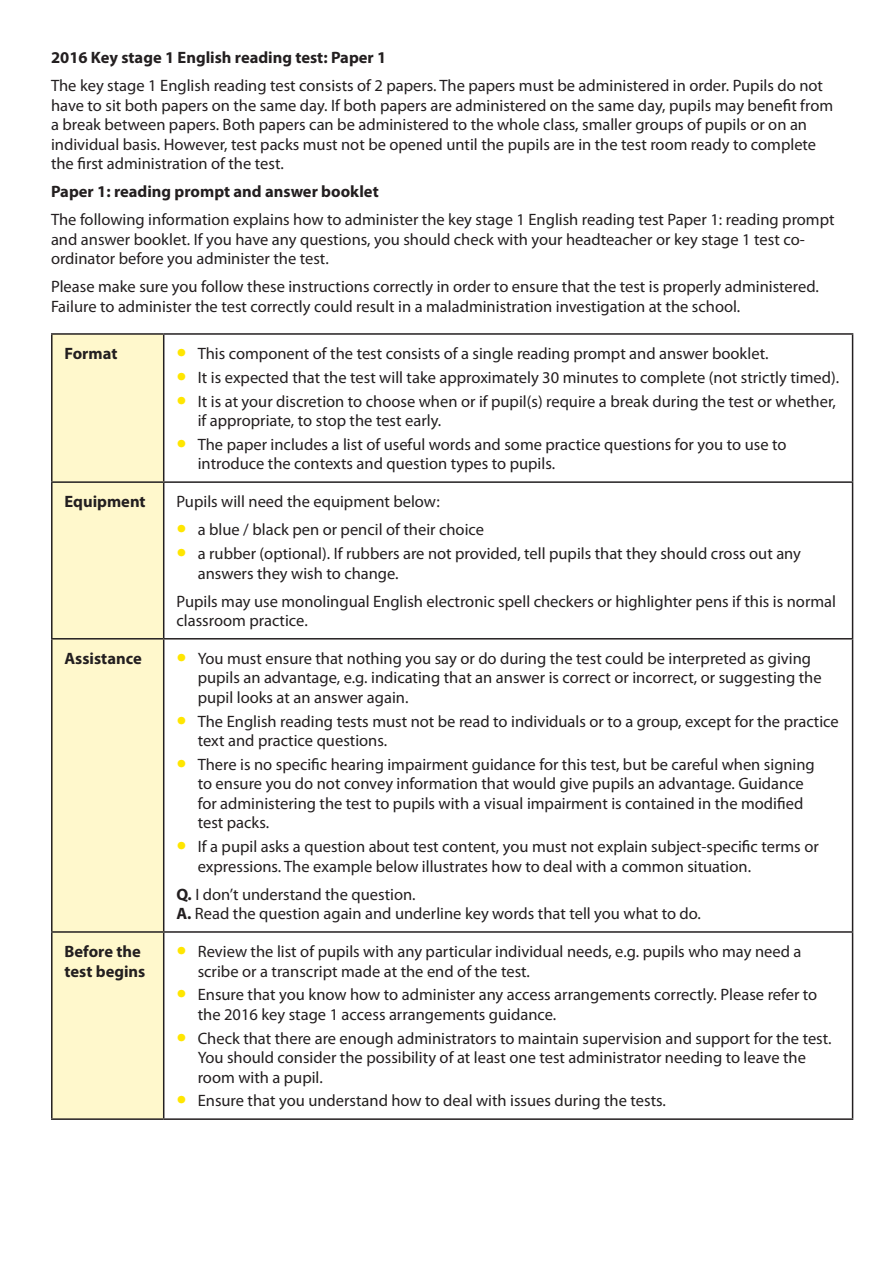
<style>
.page{position:relative;width:893px;height:1263px;background:#fff}
.page>*{position:absolute;margin:0;border:0;box-sizing:border-box;transform-origin:0 0}
.P__paragraph_text{font:16.5px/19.5px "Myriad Pro";color:#231f20}
.Table_body_LEFT{font:16.5px/19.5px "Myriad Pro";color:#231f20}
.P__paragraph_text-2{font:700 16.5px "Myriad Pro";color:#231f20}
.Table_body_LEFT-2{font:700 16.5px/19.5px "Myriad Pro";color:#231f20}
.s1{font-size:36px;color:#ffe600}
.s2{font-weight:700}
</style>
<div class="page">
<div style="left:53px;top:335px;width:110px;height:783px;background:#fff8cc"></div>
<hr style="left:51px;top:333px;width:113px;height:2px;background:#231f20">
<hr style="left:51px;top:335px;width:2px;height:146px;background:#231f20">
<hr style="left:164px;top:333px;width:689px;height:2px;background:#231f20">
<hr style="left:163px;top:335px;width:1px;height:146px;background:#231f20">
<hr style="left:852px;top:335px;width:1px;height:146px;background:#231f20">
<hr style="left:51px;top:481px;width:113px;height:2px;background:#231f20">
<hr style="left:51px;top:483px;width:2px;height:155px;background:#231f20">
<hr style="left:164px;top:481px;width:689px;height:2px;background:#231f20">
<hr style="left:163px;top:483px;width:1px;height:155px;background:#231f20">
<hr style="left:852px;top:483px;width:1px;height:155px;background:#231f20">
<hr style="left:51px;top:638px;width:113px;height:1px;background:#231f20">
<hr style="left:51px;top:639px;width:2px;height:292px;background:#231f20">
<hr style="left:164px;top:638px;width:689px;height:1px;background:#231f20">
<hr style="left:163px;top:639px;width:1px;height:292px;background:#231f20">
<hr style="left:852px;top:639px;width:1px;height:292px;background:#231f20">
<hr style="left:51px;top:931px;width:113px;height:2px;background:#231f20">
<hr style="left:51px;top:933px;width:2px;height:185px;background:#231f20">
<hr style="left:164px;top:931px;width:689px;height:2px;background:#231f20">
<hr style="left:163px;top:933px;width:1px;height:185px;background:#231f20">
<hr style="left:852px;top:933px;width:1px;height:185px;background:#231f20">
<hr style="left:51px;top:1118px;width:113px;height:2px;background:#231f20">
<hr style="left:164px;top:1118px;width:689px;height:2px;background:#231f20">
<p class="P__paragraph_text-2" style="left:51px;top:47px;width:337px">2016 Key stage 1 English reading test: Paper 1</p>
<p class="P__paragraph_text" style="left:51px;top:76px;width:784px">The key stage 1 English reading test consists of 2 papers. The papers must be administered in order. Pupils do not have to sit both papers on the same day. If both papers are administered on the same day, pupils may benefit from a break between papers. Both papers can be administered to the whole class, smaller groups of pupils or on an individual basis. However, test packs must not be opened until the pupils are in the test room ready to complete the first administration of the test.</p>
<p class="P__paragraph_text-2" style="left:51px;top:181px;width:329px">Paper 1: reading prompt and answer booklet</p>
<p class="P__paragraph_text" style="left:51px;top:210px;width:785px">The following information explains how to administer the key stage 1 English reading test Paper 1: reading prompt and answer booklet. If you have any questions, you should check with your headteacher or key stage 1 test co&shy;ordinator before you administer the test.</p>
<p class="P__paragraph_text" style="left:51px;top:277px;width:769px">Please make sure you follow these instructions correctly in order to ensure that the test is properly administered.<br>Failure to administer the test correctly could result in a maladministration investigation at the school.</p>
<p class="Table_body_LEFT-2" style="left:65px;top:343px;width:54px">Format</p>
<p class="P__paragraph_text" style="left:176px;top:344px;width:593px"><span class="s1">•</span> This component of the test consists of a single reading prompt and answer booklet.</p>
<p class="P__paragraph_text" style="left:176px;top:367px;width:664px"><span class="s1">•</span> It is expected that the test will take approximately 30 minutes to complete (not strictly timed).</p>
<p class="P__paragraph_text" style="left:198px;top:391px;width:640px;text-indent:-21px"><span class="s1">•</span> It is at your discretion to choose when or if pupil(s) require a break during the test or whether, if appropriate, to stop the test early.</p>
<p class="P__paragraph_text" style="left:198px;top:434px;width:590px;text-indent:-21px"><span class="s1">•</span> The paper includes a list of useful words and some practice questions for you to use to introduce the contexts and question types to pupils.</p>
<p class="Table_body_LEFT-2" style="left:65px;top:491px;width:83px">Equipment</p>
<p class="Table_body_LEFT" style="left:176px;top:492px;width:265px">Pupils will need the equipment below:</p>
<p class="P__paragraph_text" style="left:176px;top:520px;width:309px"><span class="s1">•</span> a blue / black pen or pencil of their choice</p>
<p class="P__paragraph_text" style="left:198px;top:543px;width:605px;text-indent:-21px"><span class="s1">•</span> a rubber (optional). If rubbers are not provided, tell pupils that they should cross out any answers they wish to change.</p>
<p class="Table_body_LEFT" style="left:176px;top:591px;width:661px">Pupils may use monolingual English electronic spell checkers or highlighter pens if this is normal classroom practice.</p>
<p class="Table_body_LEFT-2" style="left:65px;top:648px;width:79px">Assistance</p>
<p class="P__paragraph_text" style="left:198px;top:648px;width:625px;text-indent:-21px"><span class="s1">•</span> You must ensure that nothing you say or do during the test could be interpreted as giving pupils an advantage, e.g. indicating that an answer is correct or incorrect, or suggesting the pupil looks at an answer again.</p>
<p class="P__paragraph_text" style="left:198px;top:711px;width:643px;text-indent:-21px"><span class="s1">•</span> The English reading tests must not be read to individuals or to a group, except for the practice text and practice questions.</p>
<p class="P__paragraph_text" style="left:198px;top:754px;width:619px;text-indent:-21px"><span class="s1">•</span> There is no specific hearing impairment guidance for this test, but be careful when signing to ensure you do not convey information that would give pupils an advantage. Guidance for administering the test to pupils with a visual impairment is contained in the modified test packs.</p>
<p class="P__paragraph_text" style="left:198px;top:837px;width:623px;text-indent:-21px"><span class="s1">•</span> If a pupil asks a question about test content, you must not explain subject-specific terms or expressions. The example below illustrates how to deal with a common situation.</p>
<p class="Table_body_LEFT" style="left:176px;top:884px;width:526px"><span class="s2">Q.</span> I don’t understand the question.<br><span class="s2">A.</span> Read the question again and underline key words that tell you what to do.</p>
<p class="Table_body_LEFT-2" style="left:65px;top:941px;width:82px">Before the test begins</p>
<p class="P__paragraph_text" style="left:198px;top:941px;width:605px;text-indent:-21px"><span class="s1">•</span> Review the list of pupils with any particular individual needs, e.g. pupils who may need a scribe or a transcript made at the end of the test.</p>
<p class="P__paragraph_text" style="left:198px;top:985px;width:621px;text-indent:-21px"><span class="s1">•</span> Ensure that you know how to administer any access arrangements correctly. Please refer to the 2016 key stage 1 access arrangements guidance.</p>
<p class="P__paragraph_text" style="left:198px;top:1028px;width:635px;text-indent:-21px"><span class="s1">•</span> Check that there are enough administrators to maintain supervision and support for the test.<br>You should consider the possibility of at least one test administrator needing to leave the room with a pupil.</p>
<p class="P__paragraph_text" style="left:176px;top:1091px;width:491px"><span class="s1">•</span> Ensure that you understand how to deal with issues during the tests.</p>
</div>
